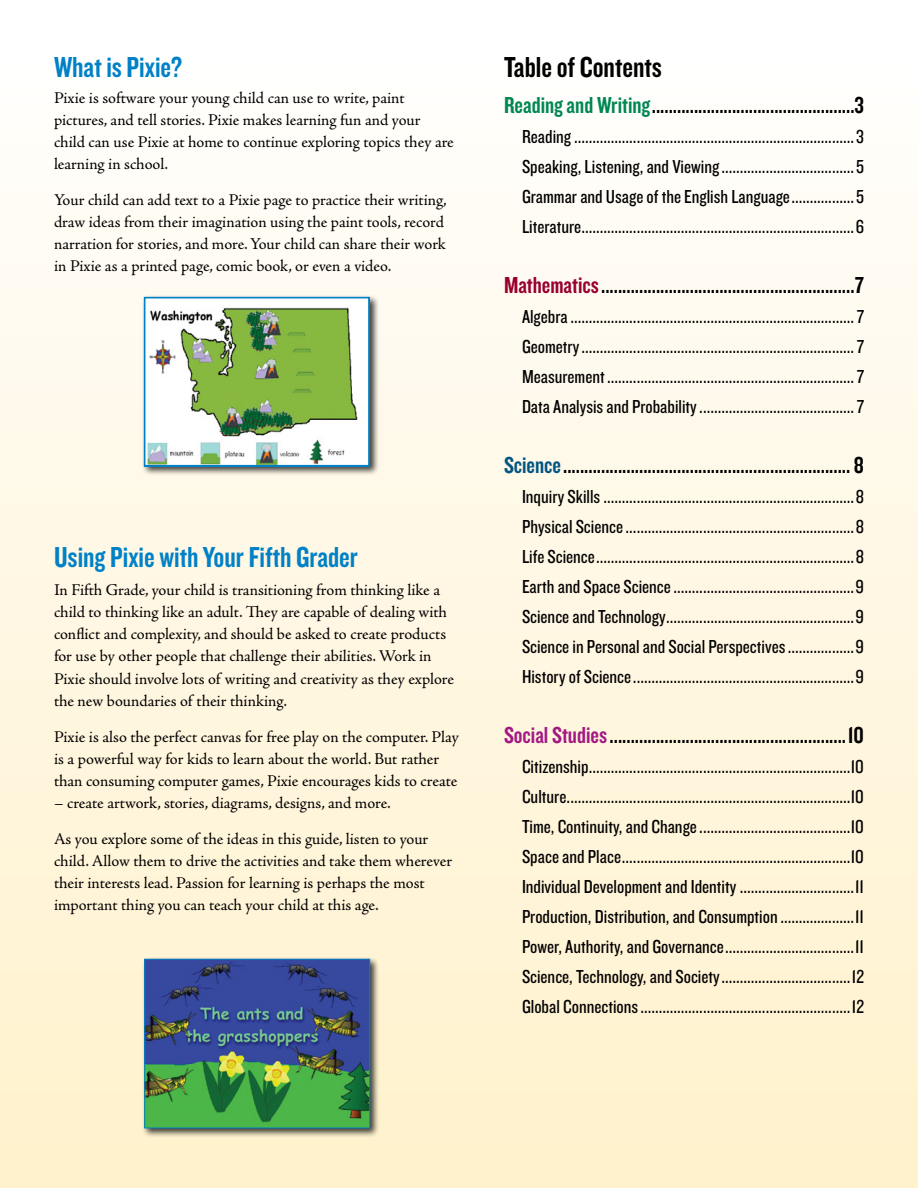
<style>
.page{position:relative;width:918px;height:1188px;background:#fff}
.page>*{position:absolute;margin:0;border:0;box-sizing:border-box;transform-origin:0 0}
.t1{font:30px "Knockout HTF49 Liteweight";color:#0081c6}
.t2{font:30px "Knockout HTF49 Liteweight";color:#000}
.t3{font:24px "Knockout HTF49 Liteweight";color:#000}
.t4{font:19.5px/30px "Knockout HTF29 Junior Liteweight";color:#000;text-align:justify}
.t5{font:16.5px/22.2px "Adobe Jenson Pro";letter-spacing:-.005em;color:#000}
.s1{color:#008752}
.s2{color:#98002e}
.s3{color:#005581}
.s4{color:#a21984}
</style>
<div class="page">
<div style="left:1px;top:1px;width:916px;height:1186px;background:linear-gradient(to bottom,#fff,#fff1cb)"></div>
<div style="left:142px;top:295px;width:237px;height:181px;background:#000;opacity:.75"></div>
<svg style="left:146px;top:299px;width:221px;height:165px"></svg>
<div style="left:144px;top:297px;width:225px;height:169px;border:1px solid #0081c6"></div>
<div style="left:142px;top:957px;width:238px;height:181px;background:#000;opacity:.75"></div>
<img style="left:147px;top:961px;width:221px;height:165px">
<div style="left:145px;top:959px;width:225px;height:169px;border:1px solid #0081c6"></div>
<h1 class="t1" style="left:54px;top:52px;width:130px">What is Pixie?</h1>
<p class="t5" style="left:54px;top:87px;width:401px">Pixie is software your young child can use to write, paint pictures, and tell stories. Pixie makes learning fun and your child can use Pixie at home to continue exploring topics they are learning in school.</p>
<p class="t5" style="left:54px;top:189px;width:394px">Your child can add text to a Pixie page to practice their writing, draw ideas from their imagination using the paint tools, record narration for stories, and more. Your child can share their work in Pixie as a printed page, comic book, or even a video.</p>
<h1 class="t1" style="left:54px;top:541px;width:306px">Using Pixie with Your Fifth Grader</h1>
<p class="t5" style="left:54px;top:579px;width:401px">In Fifth Grade, your child is transitioning from thinking like a child to thinking like an adult. They are capable of dealing with conflict and complexity, and should be asked to create products for use by other people that challenge their abilities. Work in Pixie should involve lots of writing and creativity as they explore the new boundaries of their thinking.</p>
<p class="t5" style="left:54px;top:726px;width:406px">Pixie is also the perfect canvas for free play on the computer. Play is a powerful way for kids to learn about the world. But rather than consuming computer games, Pixie encourages kids to create</p>
<p class="t5" style="left:54px;top:785px;width:376px;line-height:35.7px">– create artwork, stories, diagrams, designs, and more.<br>As you explore some of the ideas in this guide, listen to your</p>
<p class="t5" style="left:54px;top:850px;width:400px">child. Allow them to drive the activities and take them wherever their interests lead. Passion for learning is perhaps the most important thing you can teach your child at this age.</p>
<h1 class="t2" style="left:504px;top:52px;width:159px">Table of Contents</h1>
<p class="t3" style="left:504px;top:93px;width:361px"><span class="s1">Reading and Writing</span>................................................3</p>
<p class="t4" style="left:522px;top:122px;width:343px">Reading.............................................................................3<br>Speaking, Listening, and Viewing.....................................5<br>Grammar and Usage of the English Language..................5<br>Literature...........................................................................6</p>
<p class="t3" style="left:504px;top:273px;width:361px"><span class="s2">Mathematics</span>............................................................7</p>
<p class="t4" style="left:522px;top:302px;width:343px">Algebra..............................................................................7<br>Geometry...........................................................................7<br>Measurement....................................................................7<br>Data Analysis and Probability...........................................7</p>
<p class="t3" style="left:504px;top:453px;width:361px"><span class="s3">Science</span>.................................................................... 8</p>
<p class="t4" style="left:522px;top:482px;width:343px">Inquiry Skills.....................................................................8<br>Physical Science...............................................................8<br>Life Science.......................................................................8<br>Earth and Space Science..................................................9<br>Science and Technology....................................................9<br>Science in Personal and Social Perspectives...................9<br>History of Science.............................................................9</p>
<p class="t3" style="left:504px;top:723px;width:361px"><span class="s4">Social Studies</span>........................................................10</p>
<p class="t4" style="left:522px;top:752px;width:343px">Citizenship........................................................................10<br>Culture..............................................................................10<br>Time, Continuity, and Change..........................................10<br>Space and Place...............................................................10<br>Individual Development and Identity................................11<br>Production, Distribution, and Consumption.....................11<br>Power, Authority, and Governance....................................11<br>Science, Technology, and Society....................................12<br>Global Connections..........................................................12</p>
</div>
